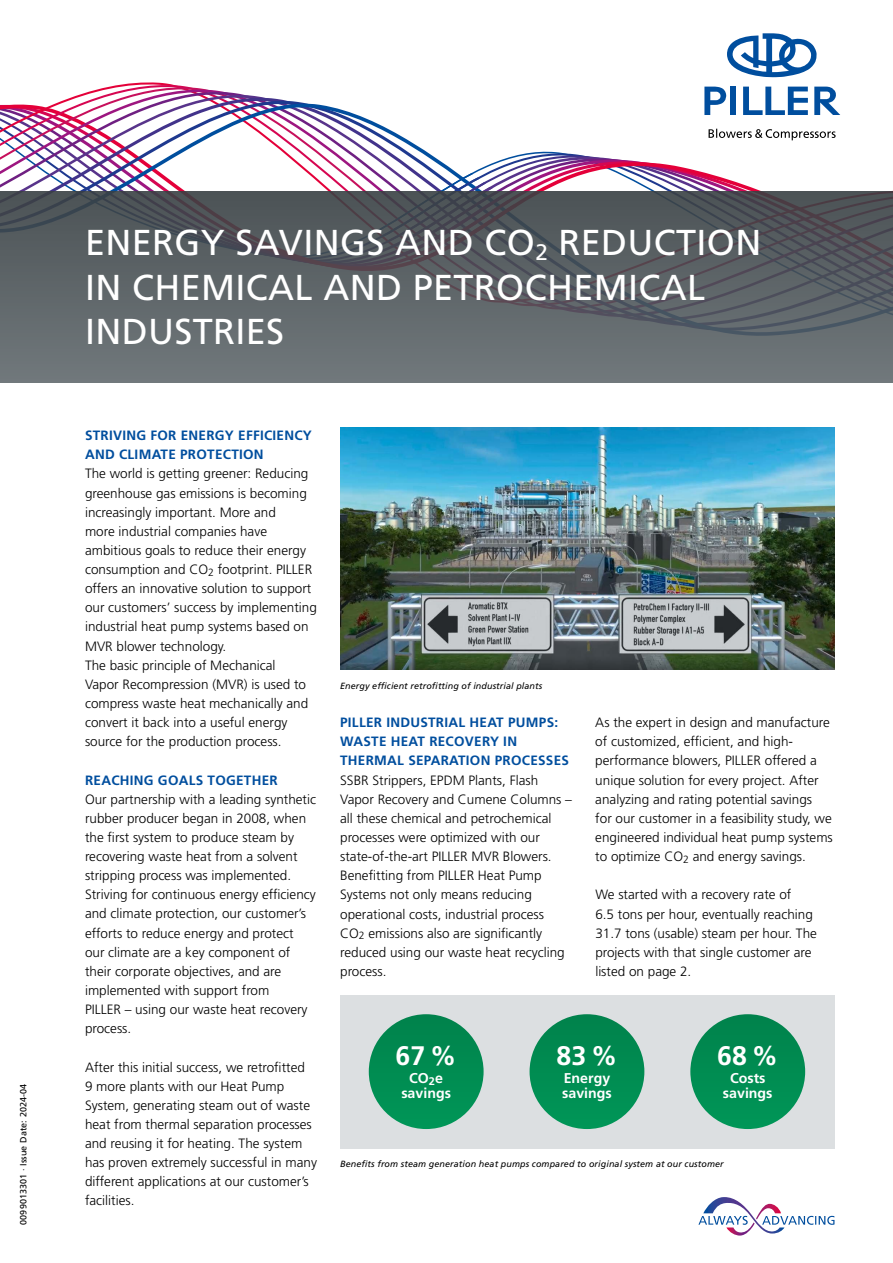
<style>
.page{position:relative;width:893px;height:1263px;background:#fff}
.page>*{position:absolute;margin:0;border:0;box-sizing:border-box;transform-origin:0 0}
.t1{font:36px/44.7px "Frutiger LT Std";letter-spacing:.01em;color:#fff}
.t2{font:700 26.85px "Frutiger LT Std";color:#fff}
.t3{font:700 14.25px/14.2px "Frutiger LT Std";color:#fff;text-align:center}
.t4{font:300 13.5px/19.2px "Frutiger LT Std";color:#000}
.t5{font:700 13.5px/19.2px "Frutiger LT Std";letter-spacing:.02em;color:#004e9e}
.t6{font:italic 9px "Frutiger LT Std";letter-spacing:.01em;color:#000}
.t7{font:9px "Frutiger LT Std";letter-spacing:.01em;color:#000}
</style>
<div class="page">
<svg style="left:0;top:77px;width:893px;height:114px"></svg>
<svg style="left:0;top:191px;width:893px;height:192px;background:#5c6266"></svg>
<svg style="left:727px;top:33px;width:90px;height:44px"></svg>
<div style="left:731px;top:87px;width:5px;height:28px;background:#004e9e"></div>
<svg style="left:704px;top:87px;width:23px;height:28px"></svg>
<svg style="left:814px;top:87px;width:26px;height:28px"></svg>
<svg style="left:743px;top:87px;width:65px;height:28px"></svg>
<svg style="left:709px;top:129px;width:127px;height:11px"></svg>
<div style="left:340px;top:995px;width:494px;height:153px;background:#dcdfe1"></div>
<img style="left:340px;top:427px;width:494px;height:243px">
<div style="left:530px;top:1014px;width:114px;height:115px;background:#008c51;border-radius:57px"></div>
<div style="left:690px;top:1014px;width:115px;height:115px;background:#008c51;border-radius:57px"></div>
<div style="left:369px;top:1014px;width:115px;height:115px;background:#008c51;border-radius:57px"></div>
<svg style="left:698px;top:1197px;width:136px;height:38px"></svg>
<p class="t7" style="left:18px;top:1225px;width:142px;rotate:-90deg">0099013301 · Issue Date: 2024-04</p>
<h1 class="t1" style="left:85px;top:220px;width:678px">ENERGY SAVINGS AND CO<sub>2</sub> REDUCTION<br>IN CHEMICAL AND PETROCHEMICAL<br>INDUSTRIES</h1>
<p class="t5" style="left:85px;top:426px;width:228px">STRIVING FOR ENERGY EFFICIENCY<br>AND CLIMATE PROTECTION</p>
<p class="t4" style="left:85px;top:464px;width:233px">The world is getting greener: Reducing greenhouse gas emissions is becoming increasingly important. More and<br>more industrial companies have ambitious goals to reduce their energy consumption and CO<sub>2</sub> footprint. PILLER offers an innovative solution to support our customers’ success by implementing industrial heat pump systems based on MVR blower technology.<br>The basic principle of Mechanical<br>Vapor Recompression (MVR) is used to compress waste heat mechanically and convert it back into a useful energy source for the production process.</p>
<p class="t5" style="left:85px;top:770px;width:194px">REACHING GOALS TOGETHER</p>
<p class="t4" style="left:85px;top:790px;width:233px">Our partnership with a leading synthetic rubber producer began in 2008, when the first system to produce steam by recovering waste heat from a solvent stripping process was implemented.<br>Striving for continuous energy efficiency and climate protection, our customer’s efforts to reduce energy and protect our climate are a key component of their corporate objectives, and are implemented with support from<br>PILLER – using our waste heat recovery process.</p>
<p class="t4" style="left:85px;top:1057px;width:234px">After this initial success, we retrofitted<br>9 more plants with our Heat Pump System, generating steam out of waste heat from thermal separation processes and reusing it for heating. The system has proven extremely successful in many different applications at our customer’s facilities.</p>
<p class="t6" style="left:340px;top:680px;width:204px">Energy efficient retrofitting of industrial plants</p>
<p class="t5" style="left:340px;top:713px;width:230px">PILLER INDUSTRIAL HEAT PUMPS:<br>WASTE HEAT RECOVERY IN<br>THERMAL SEPARATION PROCESSES</p>
<p class="t4" style="left:340px;top:770px;width:233px">SSBR Strippers, EPDM Plants, Flash Vapor Recovery and Cumene Columns – all these chemical and petrochemical processes were optimized with our state-of-the-art PILLER MVR Blowers.<br>Benefitting from PILLER Heat Pump Systems not only means reducing operational costs, industrial process<br>CO<sub>2</sub> emissions also are significantly reduced using our waste heat recycling process.</p>
<p class="t4" style="left:595px;top:713px;width:239px">As the expert in design and manufacture of customized, efficient, and high&shy;performance blowers, PILLER offered a unique solution for every project. After analyzing and rating potential savings<br>for our customer in a feasibility study, we engineered individual heat pump systems to optimize CO<sub>2</sub> and energy savings.</p>
<p class="t4" style="left:595px;top:885px;width:223px">We started with a recovery rate of<br>6.5 tons per hour, eventually reaching 31.7 tons (usable) steam per hour. The projects with that single customer are listed on page 2.</p>
<h2 class="t2" style="left:396px;top:1040px;width:63px">67%</h2>
<p class="t3" style="left:401px;top:1071px;width:51px">CO<sub>2</sub>e savings</p>
<h2 class="t2" style="left:556px;top:1040px;width:63px">83%</h2>
<p class="t3" style="left:562px;top:1071px;width:51px;text-align:left">Energy savings</p>
<h2 class="t2" style="left:717px;top:1040px;width:63px">68%</h2>
<p class="t3" style="left:723px;top:1071px;width:51px">Costs savings</p>
<p class="t6" style="left:340px;top:1159px;width:385px">Benefits from steam generation heat pumps compared to original system at our customer</p>
</div>
